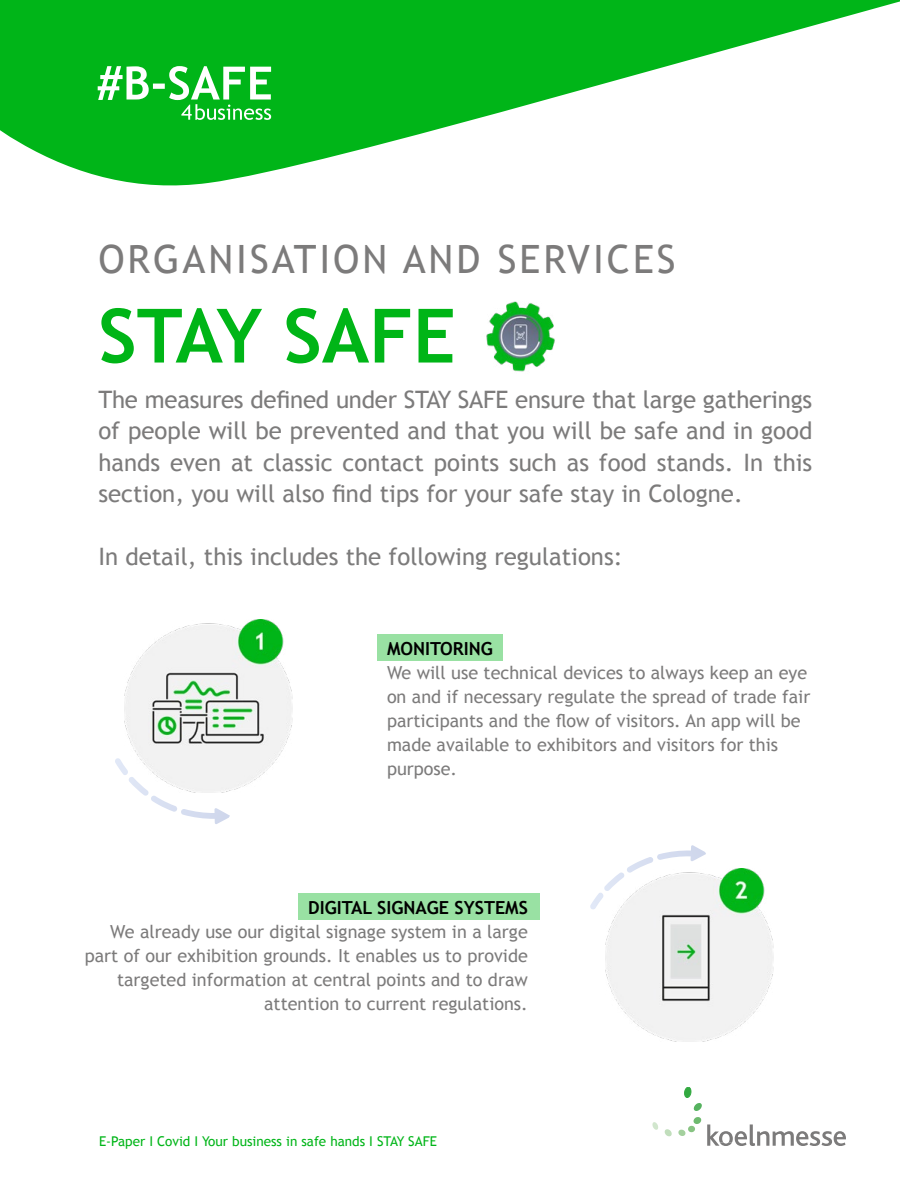
<style>
.page{position:relative;width:900px;height:1200px;background:#fff}
.page>*{position:absolute;margin:0;border:0;box-sizing:border-box;transform-origin:0 0}
.t1{font:700 75px "Trebuchet MS";color:#00b517}
.t2{font:39px "Trebuchet MS";letter-spacing:.075em;color:#7c7b7b}
.t3{font:24px/31.5px "Trebuchet MS";color:#7c7b7b;text-align:justify}
.t4{font:18px/24px "Trebuchet MS";color:#7c7b7b}
.t5{font:700 18px "Trebuchet MS";color:#000}
.t6{font:13.5px "Trebuchet MS";color:#00b518}
</style>
<div class="page">
<svg style="left:652px;top:1122px;width:20px;height:15px"></svg>
<svg style="left:678px;top:1087px;width:168px;height:59px"></svg>
<svg style="left:0;top:0;width:900px;height:186px;fill:#00b518"></svg>
<svg style="left:98px;top:66px;width:173px;height:54px"></svg>
<div style="left:298px;top:893px;width:242px;height:27px;background:#99e1a3"></div>
<div style="left:377px;top:634px;width:125px;height:27px;background:#99e1a3"></div>
<svg style="left:115px;top:758px;width:115px;height:66px"></svg>
<svg style="left:590px;top:845px;width:116px;height:65px"></svg>
<img style="left:486px;top:301px;width:69px;height:71px">
<img style="left:124px;top:620px;width:169px;height:173px">
<img style="left:605px;top:868px;width:169px;height:173px">
<h2 class="t2" style="left:98px;top:236px;width:579px">ORGANISATION AND SERVICES</h2>
<h1 class="t1" style="left:98px;top:289px;width:359px">STAY SAFE</h1>
<p class="t3" style="left:98px;top:384px;width:716px">The measures defined under STAY SAFE ensure that large gatherings of people will be prevented and that you will be safe and in good hands even at classic contact points such as food stands. In this section, you will also find tips for your safe stay in Cologne.</p>
<h3 class="t3" style="left:98px;top:541px;width:526px">In detail, this includes the following regulations:</h3>
<p class="t5" style="left:387px;top:637px;width:107px">MONITORING</p>
<p class="t4" style="left:387px;top:661px;width:425px">We will use technical devices to always keep an eye on and if necessary regulate the spread of trade fair participants and the flow of visitors. An app will be made available to exhibitors and visitors for this purpose.</p>
<p class="t5" style="left:308px;top:896px;width:221px">DIGITAL SIGNAGE SYSTEMS</p>
<p class="t4" style="left:85px;top:920px;width:445px;text-align:right">We already use our digital signage system in a large part of our exhibition grounds. It enables us to provide targeted information at central points and to draw attention to current regulations.</p>
<p class="t6" style="left:99px;top:1133px;width:340px">E-Paper I Covid I Your business in safe hands I STAY SAFE</p>
</div>
